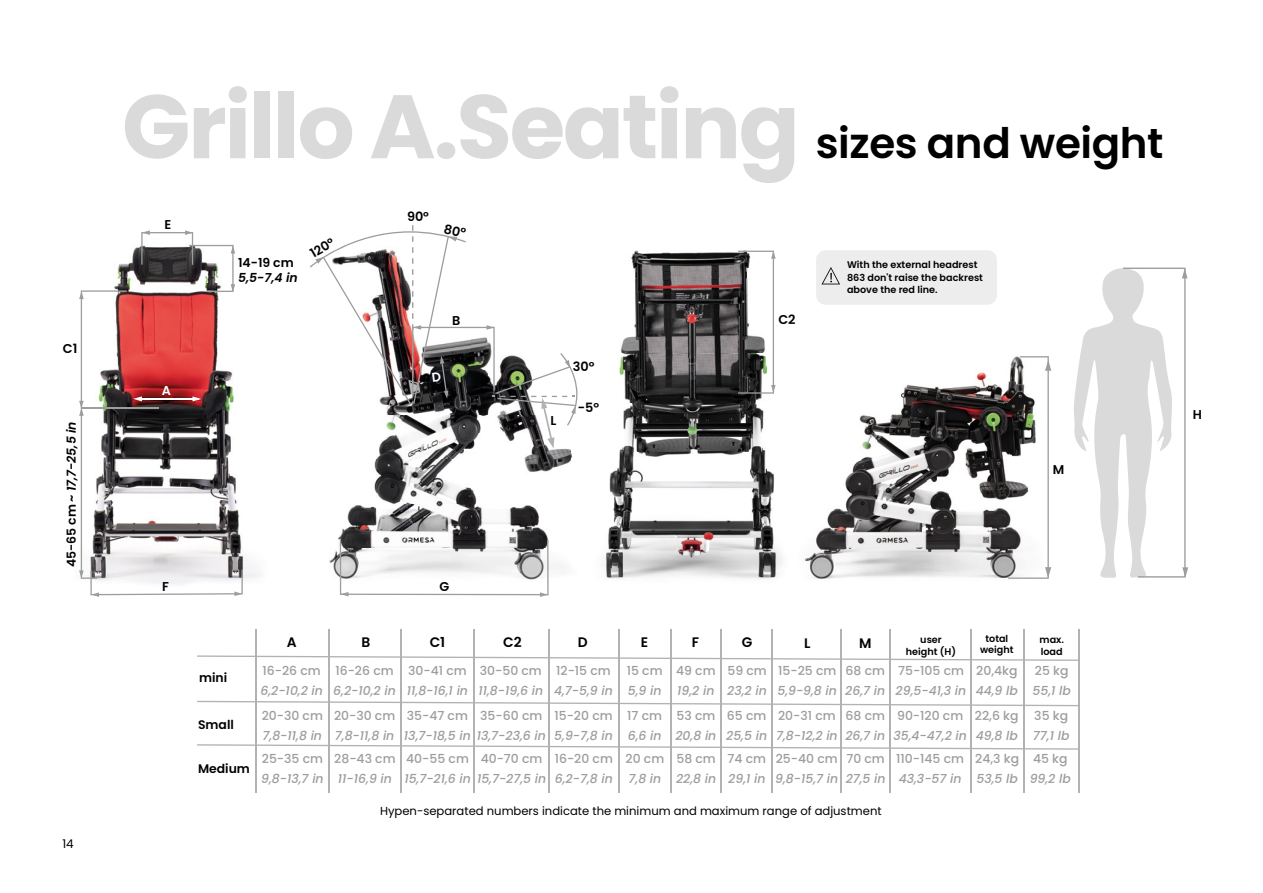
<style>
.page{position:relative;width:1263px;height:893px;background:#fff}
.page>*{position:absolute;margin:0;border:0;box-sizing:border-box;transform-origin:0 0}
.t1{font:700 90px "Poppins";letter-spacing:-.025em;color:#dadada}
.t2{font:600 13.8px "Poppins";color:#000}
.t3{font:600 12.75px "Poppins";color:#000}
.t4{font:600 12.75px "Poppins";color:#fff}
.t5{font:italic 500 12.45px "Poppins";color:#9d9d9c}
.t6{font:500 12.45px "Poppins";color:#9d9d9c}
.t7{font:italic 600 12.45px "Poppins";color:#000}
.t8{font:600 12.45px "Poppins";color:#000}
.t9{font:12px "Poppins";color:#000}
.t10{font:11.55px "Poppins";color:#000}
.t11{font:600 9.6px/11.6px "Poppins";color:#000}
.s1{font-style:normal}
.s2{font-weight:600;font-size:42px;color:#000}
</style>
<div class="page">
<svg style="left:1074px;top:267px;width:114px;height:311px"></svg>
<img style="left:632px;top:250px;width:142px;height:5px">
<img style="left:608px;top:255px;width:170px;height:297px">
<img style="left:605px;top:552px;width:177px;height:27px">
<img style="left:329px;top:388px;width:249px;height:197px">
<img style="left:805px;top:370px;width:247px;height:209px">
<svg style="left:738px;top:251px;width:38px;height:143px"></svg>
<svg style="left:79px;top:230px;width:164px;height:367px"></svg>
<svg style="left:340px;top:540px;width:209px;height:57px"></svg>
<svg style="left:1008px;top:356px;width:43px;height:223px"></svg>
<hr style="left:255px;top:629px;width:1px;height:163px;background:#b3b2b2">
<hr style="left:328px;top:629px;width:1px;height:163px;background:#b3b2b2">
<hr style="left:970px;top:629px;width:1px;height:163px;background:#b3b2b2">
<hr style="left:1078px;top:629px;width:1px;height:163px;background:#b3b2b2">
<hr style="left:1023px;top:629px;width:1px;height:163px;background:#b3b2b2">
<hr style="left:400px;top:629px;width:1px;height:163px;background:#b3b2b2">
<hr style="left:473px;top:629px;width:2px;height:163px;background:#b3b2b2">
<hr style="left:670px;top:629px;width:1px;height:163px;background:#b3b2b2">
<hr style="left:720px;top:629px;width:2px;height:163px;background:#b3b2b2">
<hr style="left:771px;top:629px;width:2px;height:163px;background:#b3b2b2">
<hr style="left:548px;top:629px;width:1px;height:163px;background:#b3b2b2">
<hr style="left:618px;top:629px;width:1px;height:163px;background:#b3b2b2">
<hr style="left:840px;top:629px;width:1px;height:163px;background:#b3b2b2">
<svg style="left:197px;top:701px;width:881px;height:5px"></svg>
<svg style="left:197px;top:655px;width:881px;height:6px"></svg>
<svg style="left:197px;top:744px;width:881px;height:6px"></svg>
<hr style="left:889px;top:629px;width:1px;height:163px;background:#b3b2b2">
<div style="left:816px;top:250px;width:181px;height:55px;background:#ededed;border-radius:9px"></div>
<svg style="left:821px;top:267px;width:19px;height:17px"></svg>
<svg style="left:310px;top:225px;width:267px;height:223px"></svg>
<p class="t3" style="left:63px;top:343px;width:16px">C1</p>
<p class="t7" style="left:66px;top:567px;width:147px;rotate:-90deg"><span class="s1">45-65 cm ~</span> 17,7-25,5 in</p>
<p class="t9" style="left:62px;top:837px;width:13px">14</p>
<h1 class="t1" style="left:122px;top:75px;width:1043px">Grillo A.Seating <span class="s2">sizes and weight</span></h1>
<p class="t3" style="left:164px;top:219px;width:8px">E</p>
<p class="t4" style="left:162px;top:385px;width:11px">A</p>
<p class="t8" style="left:238px;top:257px;width:57px">14-19 cm</p>
<p class="t7" style="left:238px;top:272px;width:61px">5,5-7,4 in</p>
<p class="t3" style="left:308px;top:249px;width:27px;rotate:-30deg">120°</p>
<p class="t3" style="left:407px;top:211px;width:23px">90°</p>
<p class="t3" style="left:452px;top:315px;width:10px">B</p>
<p class="t3" style="left:550px;top:415px;width:7px">L</p>
<p class="t3" style="left:573px;top:361px;width:23px">30°</p>
<p class="t3" style="left:578px;top:402px;width:23px">-5°</p>
<p class="t3" style="left:778px;top:314px;width:19px">C2</p>
<p class="t11" style="left:847px;top:260px;width:137px;line-height:12.5px">With the external headrest<br>863 don't raise the backrest above the red line.</p>
<p class="t3" style="left:1053px;top:464px;width:13px">M</p>
<p class="t3" style="left:1193px;top:409px;width:11px">H</p>
<p class="t3" style="left:162px;top:581px;width:8px">F</p>
<p class="t3" style="left:439px;top:581px;width:11px">G</p>
<p class="t8" style="left:199px;top:673px;width:30px">mini</p>
<p class="t8" style="left:198px;top:719px;width:37px">Small</p>
<p class="t8" style="left:198px;top:763px;width:53px">Medium</p>
<p class="t2" style="left:742px;top:636px;width:12px">G</p>
<p class="t11" style="left:980px;top:633px;width:35px;text-align:center">total weight</p>
<p class="t6" style="left:976px;top:666px;width:43px">20,4kg</p>
<p class="t6" style="left:975px;top:710px;width:45px">22,6 kg</p>
<p class="t2" style="left:503px;top:636px;width:20px">C2</p>
<p class="t6" style="left:480px;top:666px;width:64px">30-50 cm</p>
<p class="t6" style="left:480px;top:710px;width:64px">35-60 cm</p>
<p class="t2" style="left:430px;top:636px;width:17px">C1</p>
<p class="t6" style="left:408px;top:666px;width:60px">30-41 cm</p>
<p class="t6" style="left:407px;top:710px;width:63px">35-47 cm</p>
<p class="t2" style="left:287px;top:636px;width:11px">A</p>
<p class="t2" style="left:692px;top:636px;width:9px">F</p>
<p class="t2" style="left:641px;top:636px;width:9px">E</p>
<p class="t6" style="left:627px;top:666px;width:37px">15 cm</p>
<p class="t6" style="left:627px;top:710px;width:36px">17 cm</p>
<p class="t2" style="left:361px;top:636px;width:10px">B</p>
<p class="t6" style="left:335px;top:666px;width:60px">16-26 cm</p>
<p class="t6" style="left:334px;top:710px;width:63px">20-30 cm</p>
<p class="t2" style="left:578px;top:636px;width:11px">D</p>
<p class="t6" style="left:556px;top:666px;width:56px">12-15 cm</p>
<p class="t6" style="left:554px;top:710px;width:60px">15-20 cm</p>
<p class="t11" style="left:906px;top:635px;width:52px;text-align:center">user height (H)</p>
<p class="t11" style="left:1039px;top:635px;width:26px">max. load</p>
<p class="t6" style="left:1035px;top:666px;width:35px">25 kg</p>
<p class="t6" style="left:1034px;top:710px;width:35px">35 kg</p>
<p class="t2" style="left:859px;top:637px;width:14px">M</p>
<p class="t6" style="left:846px;top:666px;width:41px">68 cm</p>
<p class="t6" style="left:846px;top:710px;width:41px">68 cm</p>
<p class="t5" style="left:263px;top:727px;width:808px">7,8-11,8 in 7,8-11,8 in 13,7-18,5 in 13,7-23,6 in 5,9-7,8 in 6,6 in 20,8 in 25,5 in 7,8-12,2 in 26,7 in 35,4-47,2 in 49,8 lb 77,1 lb</p>
<p class="t6" style="left:481px;top:754px;width:237px">40-70 cm 16-20 cm 20 cm 58 cm</p>
<p class="t6" style="left:846px;top:754px;width:40px">70 cm</p>
<p class="t5" style="left:261px;top:770px;width:353px">9,8-13,7 in 11-16,9 in 15,7-21,6 in 15,7-27,5 in 6,2-7,8 in</p>
<p class="t5" style="left:629px;top:770px;width:444px">7,8 in 22,8 in 29,1 in 9,8-15,7 in 27,5 in 43,3-57 in 53,5 lb 99,2 lb</p>
<p class="t2" style="left:804px;top:637px;width:8px">L</p>
<p class="t6" style="left:778px;top:666px;width:60px">15-25 cm</p>
<p class="t6" style="left:778px;top:710px;width:59px">20-31 cm</p>
<p class="t6" style="left:776px;top:754px;width:63px">25-40 cm</p>
<p class="t6" style="left:263px;top:666px;width:60px">16-26 cm</p>
<p class="t6" style="left:262px;top:710px;width:63px">20-30 cm</p>
<p class="t6" style="left:262px;top:754px;width:63px">25-35 cm</p>
<p class="t6" style="left:676px;top:666px;width:41px">49 cm</p>
<p class="t6" style="left:676px;top:710px;width:40px">53 cm</p>
<p class="t6" style="left:727px;top:666px;width:41px">59 cm</p>
<p class="t6" style="left:727px;top:710px;width:41px">65 cm</p>
<p class="t6" style="left:728px;top:754px;width:40px">74 cm</p>
<p class="t6" style="left:898px;top:666px;width:67px">75-105 cm</p>
<p class="t6" style="left:897px;top:710px;width:68px">90-120 cm</p>
<p class="t5" style="left:260px;top:683px;width:402px">6,2-10,2 in 6,2-10,2 in 11,8-16,1 in 11,8-19,6 in 4,7-5,9 in 5,9 in</p>
<p class="t5" style="left:677px;top:683px;width:395px">19,2 in 23,2 in 5,9-9,8 in 26,7 in 29,5-41,3 in 44,9 lb 55,1 lb</p>
<p class="t6" style="left:334px;top:754px;width:136px">28-43 cm 40-55 cm</p>
<p class="t6" style="left:896px;top:754px;width:173px">110-145 cm 24,3 kg 45 kg</p>
<p class="t10" style="left:380px;top:803px;width:503px">Hypen-separated numbers indicate the minimum and maximum range of adjustment</p>
</div>
